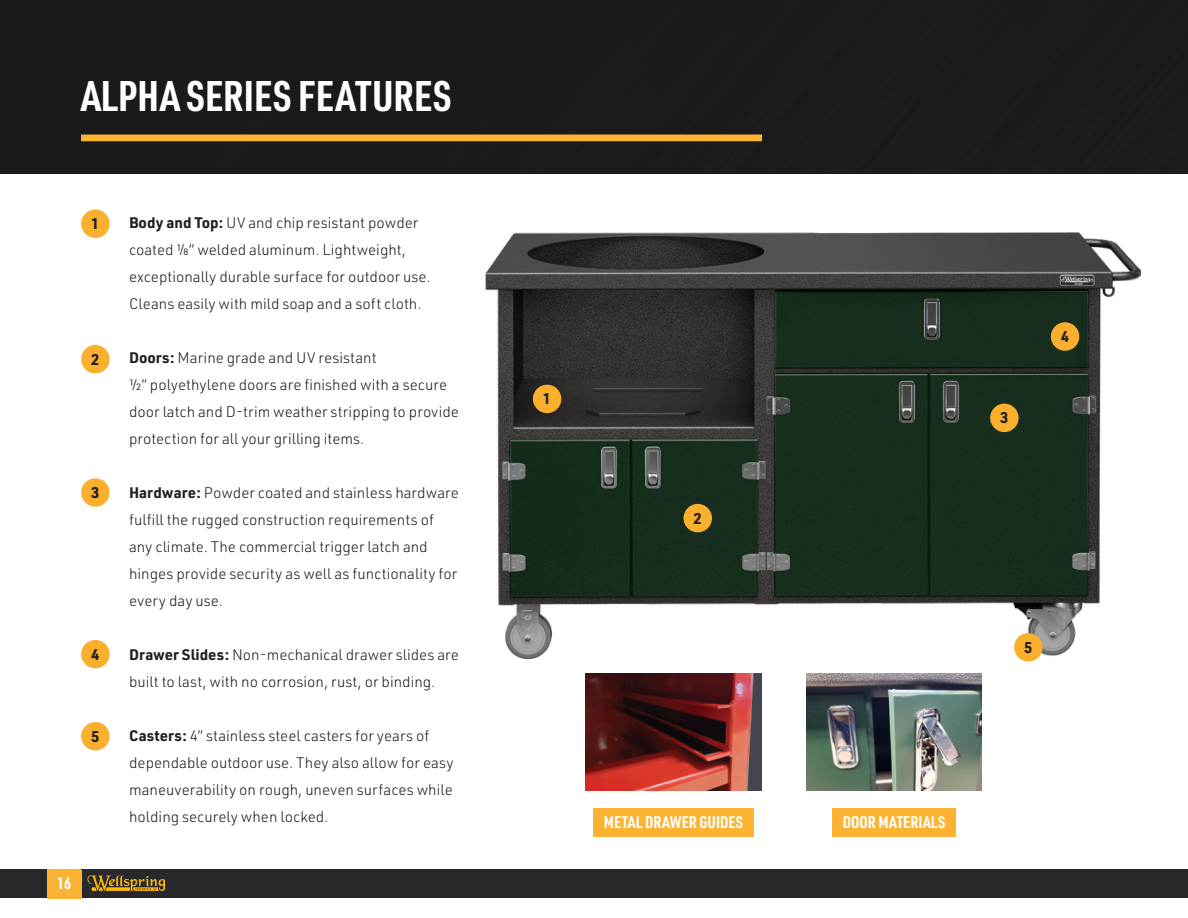
<style>
.page{position:relative;width:1188px;height:918px;background:#fff}
.page>*{position:absolute;margin:0;border:0;box-sizing:border-box;transform-origin:0 0}
.Page_Heading{font:700 42px "URWDIN Cond";letter-spacing:.005em;color:#fff}
.Labels_11{font:700 16.5px "URWDIN Cond";color:#fff}
.Numerals{font:700 15.3px "URWDIN";color:#231f20}
.Description_Text_2{font:300 15px/27px "URWDIN";color:#231f20}
.s1{font-weight:700}
</style>
<div class="page">
<div style="left:0;top:869px;width:1188px;height:29px;background:#29282b"></div>
<svg style="left:87px;top:875px;width:78px;height:17px"></svg>
<div style="left:47px;top:869px;width:34px;height:29px;background:#fcb331"></div>
<div style="left:47px;top:870px;width:35px;height:29px;background:#fcb331"></div>
<div style="left:0;top:0;width:1188px;height:174px;background:#1a1a1b"></div>
<img style="left:586px;top:673px;width:175px;height:117px">
<div style="left:593px;top:809px;width:161px;height:28px;background:#fcb331"></div>
<img style="left:806px;top:673px;width:176px;height:117px">
<div style="left:832px;top:809px;width:124px;height:28px;background:#fcb331"></div>
<div style="left:81px;top:135px;width:681px;height:6px;background:#fcb331"></div>
<div style="left:81px;top:210px;width:29px;height:28px;background:#fbaf2e;border-radius:50%"></div>
<div style="left:81px;top:345px;width:29px;height:28px;background:#fbaf2e;border-radius:50%"></div>
<div style="left:81px;top:722px;width:29px;height:28px;background:#fbaf2e;border-radius:50%"></div>
<div style="left:81px;top:640px;width:29px;height:28px;background:#fbaf2e;border-radius:50%"></div>
<div style="left:81px;top:478px;width:29px;height:29px;background:#fbaf2e;border-radius:50%"></div>
<img style="left:486px;top:233px;width:654px;height:425px">
<div style="left:533px;top:385px;width:28px;height:28px;background:#fbaf2e;border-radius:50%"></div>
<div style="left:684px;top:504px;width:28px;height:28px;background:#fbaf2e;border-radius:50%"></div>
<div style="left:1014px;top:633px;width:29px;height:29px;background:#fbaf2e;border-radius:50%"></div>
<div style="left:1051px;top:322px;width:28px;height:29px;background:#fbaf2e;border-radius:50%"></div>
<div style="left:990px;top:404px;width:29px;height:28px;background:#fbaf2e;border-radius:50%"></div>
<p class="Page_Heading" style="left:81px;top:67px;width:372px">ALPHA SERIES FEATURES</p>
<p class="Numerals" style="left:91px;top:213px;width:10px">1</p>
<p class="Numerals" style="left:91px;top:349px;width:10px">2</p>
<p class="Numerals" style="left:91px;top:482px;width:10px">3</p>
<p class="Numerals" style="left:91px;top:644px;width:10px">4</p>
<p class="Numerals" style="left:91px;top:726px;width:10px">5</p>
<p class="Labels_11" style="left:57px;top:872px;width:15px">16</p>
<p class="Description_Text_2" style="left:129px;top:209px;width:303px"><span class="s1">Body and Top:</span> UV and chip resistant powder coated 1/8” welded aluminum. Lightweight, exceptionally durable surface for outdoor use.<br>Cleans easily with mild soap and a soft cloth.</p>
<p class="Description_Text_2" style="left:129px;top:344px;width:331px"><span class="s1">Doors:</span> Marine grade and UV resistant<br>1/2” polyethylene doors are finished with a secure door latch and D-trim weather stripping to provide protection for all your grilling items.</p>
<p class="Description_Text_2" style="left:129px;top:479px;width:331px"><span class="s1">Hardware:</span> Powder coated and stainless hardware fulfill the rugged construction requirements of any climate. The commercial trigger latch and hinges provide security as well as functionality for every day use.</p>
<p class="Description_Text_2" style="left:129px;top:641px;width:331px"><span class="s1">Drawer Slides:</span> Non-mechanical drawer slides are built to last, with no corrosion, rust, or binding.</p>
<p class="Description_Text_2" style="left:129px;top:722px;width:326px"><span class="s1">Casters:</span> 4” stainless steel casters for years of dependable outdoor use. They also allow for easy maneuverability on rough, uneven surfaces while holding securely when locked.</p>
<p class="Numerals" style="left:543px;top:388px;width:10px">1</p>
<p class="Numerals" style="left:693px;top:508px;width:10px">2</p>
<p class="Numerals" style="left:1000px;top:407px;width:10px">3</p>
<p class="Numerals" style="left:1061px;top:326px;width:10px">4</p>
<p class="Numerals" style="left:1024px;top:637px;width:10px">5</p>
<p class="Labels_11" style="left:604px;top:811px;width:141px">METAL DRAWER GUIDES</p>
<p class="Labels_11" style="left:843px;top:811px;width:104px">DOOR MATERIALS</p>
</div>
